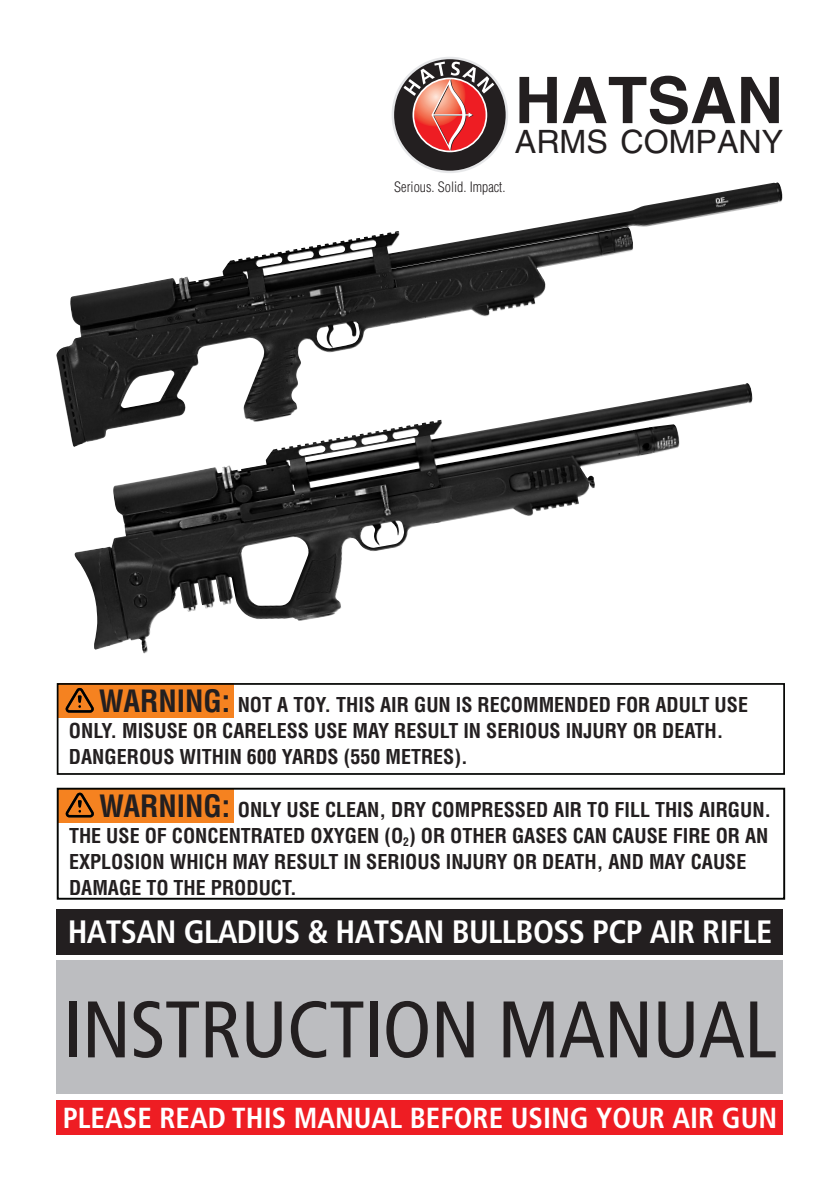
<style>
.page{position:relative;width:840px;height:1191px;background:#fff}
.page>*{position:absolute;margin:0;border:0;box-sizing:border-box;transform-origin:0 0}
.t1{font:condensed 80px "Frutiger LT Std";letter-spacing:-.01em;color:#231f20}
.t2{font:700 64.4px "Helvetica LT Std";color:#231f20}
.t3{font:700 condensed 32.4px "Frutiger LT Std";letter-spacing:-.02em;color:#fff}
.t4{font:32.2px "Helvetica LT Std";color:#231f20}
.t5{font:700 condensed 29px "Frutiger LT Std";color:#fff}
.t6{font:700 condensed 20px/26px "Helvetica LT Std";color:#231f20}
.t7{font:300 condensed 14px "Helvetica LT Std";color:#231f20}
.s1{font-size:30px}
</style>
<div class="page">
<div style="left:57px;top:960px;width:725px;height:134px;background:#bcbdc0"></div>
<div style="left:57px;top:909px;width:725px;height:45px;background:#231f20"></div>
<div style="left:57px;top:1099px;width:725px;height:35px;background:#ee1d23"></div>
<svg style="left:391px;top:57px;width:117px;height:116px"></svg>
<div style="left:394px;top:59px;width:111px;height:112px;background:#231f20;border-radius:50%"></div>
<svg style="left:403px;top:61px;width:91px;height:91px"></svg>
<img style="left:74px;top:447px;width:604px;height:206px">
<img style="left:56px;top:182px;width:720px;height:265px">
<div style="left:58px;top:684px;width:176px;height:34px;background:#f58220"></div>
<div style="left:57px;top:683px;width:727px;height:92px;border:2px solid #040503"></div>
<svg style="left:66px;top:688px;width:28px;height:24px"></svg>
<div style="left:58px;top:788px;width:176px;height:34px;background:#f58220"></div>
<div style="left:57px;top:787px;width:727px;height:112px;border:2px solid #040503"></div>
<svg style="left:66px;top:792px;width:28px;height:25px"></svg>
<p class="t2" style="left:514px;top:61px;width:270px">HATSAN</p>
<p class="t4" style="left:514px;top:123px;width:270px">ARMS COMPANY</p>
<p class="t7" style="left:394px;top:178px;width:113px">Serious. Solid. Impact.</p>
<p class="t6" style="left:69px;top:692px;width:680px;text-indent:30px"><span class="s1">WARNING:</span> NOT A TOY. THIS AIR GUN IS RECOMMENDED FOR ADULT USE<br>ONLY. MISUSE OR CARELESS USE MAY RESULT IN SERIOUS INJURY OR DEATH.<br>DANGEROUS WITHIN 600 YARDS (550 METRES).</p>
<p class="t6" style="left:69px;top:797px;width:703px;text-indent:30px"><span class="s1">WARNING:</span> ONLY USE CLEAN, DRY COMPRESSED AIR TO FILL THIS AIRGUN.<br>THE USE OF CONCENTRATED OXYGEN (O<sub>2</sub>) OR OTHER GASES CAN CAUSE FIRE OR AN EXPLOSION WHICH MAY RESULT IN SERIOUS INJURY OR DEATH, AND MAY CAUSE DAMAGE TO THE PRODUCT.</p>
<p class="t3" style="left:68px;top:913px;width:705px">HATSAN GLADIUS &amp; HATSAN BULLBOSS PCP AIR RIFLE</p>
<p class="t1" style="left:63px;top:983px;width:714px">INSTRUCTION MANUAL</p>
<p class="t5" style="left:63px;top:1100px;width:715px">PLEASE READ THIS MANUAL BEFORE USING YOUR AIR GUN</p>
</div>
